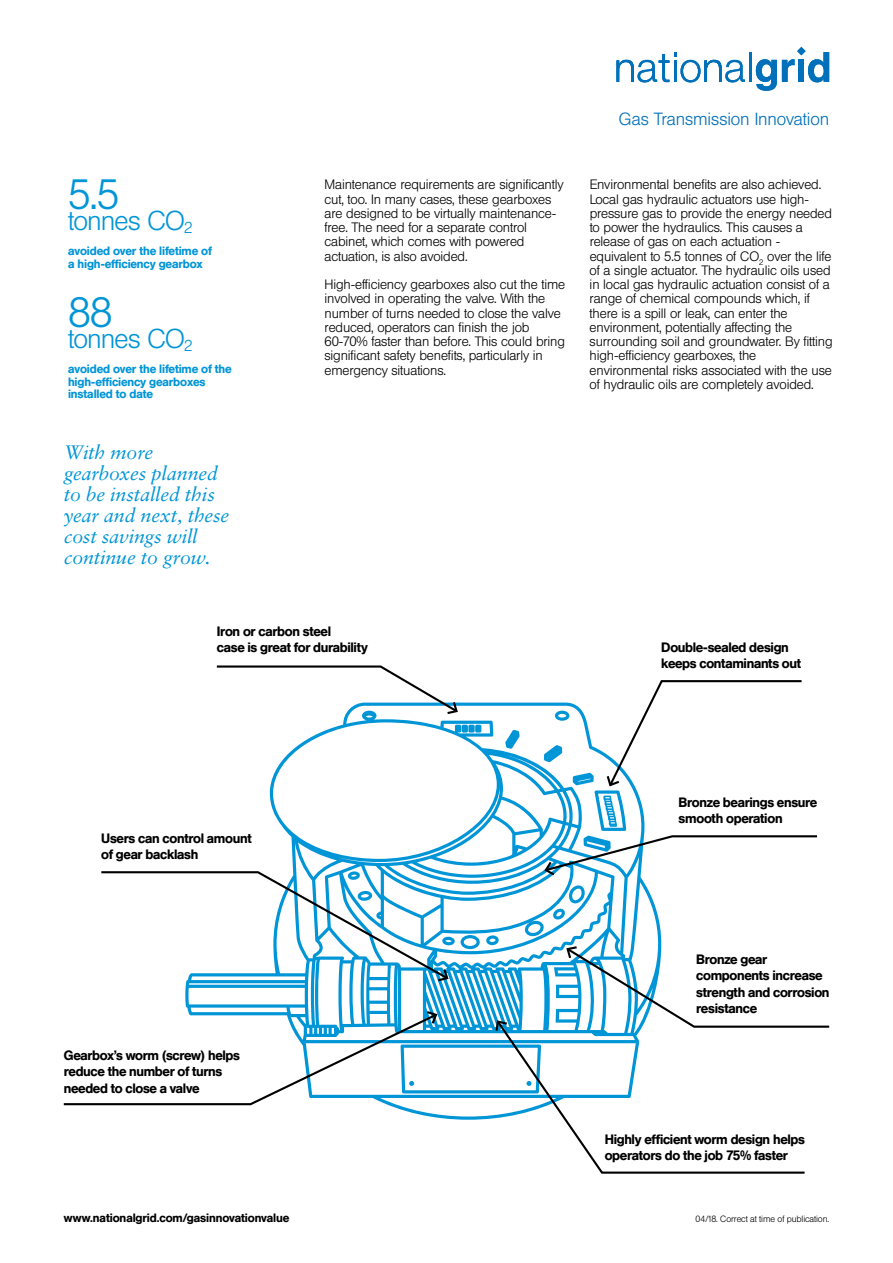
<style>
.page{position:relative;width:893px;height:1263px;background:#fff}
.page>*{position:absolute;margin:0;border:0;box-sizing:border-box;transform-origin:0 0}
.t1{font:300 42px "Helvetica BQ";color:#0095d7}
.t2{font:300 27px "Helvetica BQ";letter-spacing:-.03em;color:#0095d7}
.t3{font:italic 19.5px/21px "Sabon";letter-spacing:-.005em;color:#0095d7}
.t4{font:300 17.55px "Helvetica BQ";letter-spacing:-.005em;color:#0070ba}
.t5{font:300 13.5px/14.2px "Helvetica BQ";letter-spacing:-.01em;color:#000}
.t6{font:500 13.5px/16.2px "Helvetica BQ";letter-spacing:-.02em;color:#000}
.t7{font:500 12px/12.8px "Helvetica BQ";letter-spacing:-.01em;color:#0095d7}
.t8{font:500 12px "Helvetica BQ";letter-spacing:-.005em;color:#000}
.t9{font:300 9px "Helvetica BQ";letter-spacing:-.01em;color:#000}
</style>
<div class="page">
<svg style="left:617px;top:52px;width:128px;height:31px"></svg>
<hr style="left:749px;top:52px;width:3px;height:30px;background:#0070ba">
<svg style="left:756px;top:47px;width:73px;height:44px"></svg>
<svg style="left:185px;top:703px;width:476px;height:417px"></svg>
<svg style="left:215px;top:665px;width:244px;height:51px"></svg>
<svg style="left:101px;top:870px;width:349px;height:113px"></svg>
<svg style="left:605px;top:680px;width:197px;height:108px"></svg>
<svg style="left:543px;top:834px;width:275px;height:43px"></svg>
<svg style="left:565px;top:945px;width:265px;height:83px"></svg>
<svg style="left:495px;top:1019px;width:312px;height:155px"></svg>
<svg style="left:494px;top:1019px;width:15px;height:14px"></svg>
<svg style="left:63px;top:1009px;width:376px;height:97px"></svg>
<h1 class="t1" style="left:68px;top:171px;width:53px">5.5</h1>
<h2 class="t2" style="left:68px;top:206px;width:126px">tonnes CO<sub>2</sub></h2>
<p class="t7" style="left:68px;top:245px;width:145px">avoided over the lifetime of a high-efficiency gearbox</p>
<h1 class="t1" style="left:68px;top:289px;width:46px">88</h1>
<h2 class="t2" style="left:68px;top:323px;width:126px">tonnes CO<sub>2</sub></h2>
<p class="t7" style="left:68px;top:362px;width:165px">avoided over the lifetime of the high-efficiency gearboxes installed to date</p>
<h3 class="t3" style="left:64px;top:441px;width:167px">With more gearboxes planned to be installed this year and next, these cost savings will continue to grow.</h3>
<p class="t5" style="left:325px;top:178px;width:241px">Maintenance requirements are significantly cut, too. In many cases, these gearboxes are designed to be virtually maintenance&shy;free. The need for a separate control cabinet, which comes with powered actuation, is also avoided.</p>
<p class="t5" style="left:325px;top:278px;width:242px">High-efficiency gearboxes also cut the time involved in operating the valve. With the number of turns needed to close the valve reduced, operators can finish the job 60-70% faster than before. This could bring significant safety benefits, particularly in emergency situations.</p>
<p class="t6" style="left:217px;top:623px;width:152px">Iron or carbon steel<br>case is great for durability</p>
<p class="t4" style="left:619px;top:109px;width:212px">Gas Transmission Innovation</p>
<p class="t5" style="left:590px;top:178px;width:244px">Environmental benefits are also achieved.<br>Local gas hydraulic actuators use high&shy;pressure gas to provide the energy needed to power the hydraulics. This causes a release of gas on each actuation - equivalent to 5.5 tonnes of CO<sub>2</sub> over the life of a single actuator. The hydraulic oils used in local gas hydraulic actuation consist of a range of chemical compounds which, if there is a spill or leak, can enter the environment, potentially affecting the surrounding soil and groundwater. By fitting high-efficiency gearboxes, the environmental risks associated with the use of hydraulic oils are completely avoided.</p>
<p class="t6" style="left:661px;top:639px;width:141px">Double-sealed design keeps contaminants out</p>
<p class="t6" style="left:101px;top:830px;width:152px">Users can control amount of gear backlash</p>
<p class="t6" style="left:64px;top:1047px;width:178px">Gearbox’s worm (screw) helps reduce the number of turns needed to close a valve</p>
<p class="t6" style="left:679px;top:794px;width:140px">Bronze bearings ensure smooth operation</p>
<p class="t6" style="left:696px;top:951px;width:135px">Bronze gear components increase strength and corrosion resistance</p>
<p class="t6" style="left:605px;top:1131px;width:202px">Highly efficient worm design helps operators do the job 75% faster</p>
<p class="t8" style="left:64px;top:1211px;width:227px">www.nationalgrid.com/gasinnovationvalue</p>
<p class="t9" style="left:696px;top:1213px;width:135px">04/18. Correct at time of publication.</p>
</div>
